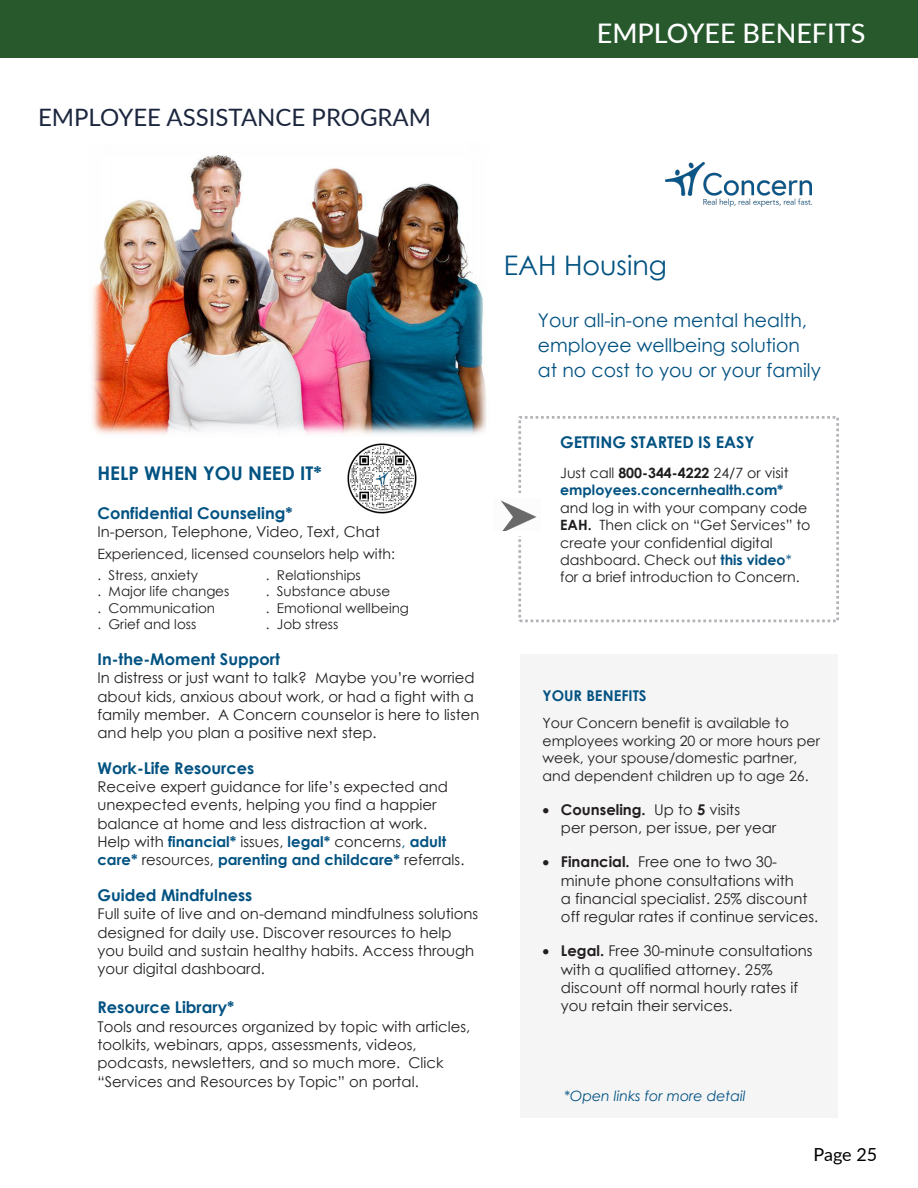
<style>
.page{position:relative;width:918px;height:1188px;background:#fff}
.page>*{position:absolute;margin:0;border:0;box-sizing:border-box;transform-origin:0 0}
.t1{font:500 27px "Lato";color:#fff}
.t2{font:27px "Century Gothic";color:#025282}
.t3{font:24px "Lato";color:#1c263e}
.t4{font:18.9px/25px "Century Gothic";color:#025282}
.t5{font:700 18.9px "Century Gothic";color:#025282}
.t6{font:18px "Lato";letter-spacing:-.005em;color:#000}
.t7{font:700 16.2px "Century Gothic";color:#025282}
.t8{font:14.85px/18.3px "Century Gothic";color:#231f20}
.t9{font:700 14.85px "Century Gothic";color:#025282}
.t10{font:14.1px/17.4px "Century Gothic";color:#201d1d}
.t11{font:14.1px/17.4px "Century Gothic";color:#231f20}
.t12{font:italic 14.1px "Century Gothic";color:#025282}
.t13{font:13.5px "Century Gothic";color:#231f20}
.s1{font-weight:700;color:#025282}
.s2{color:#025282}
.s3{font-weight:700}
</style>
<div class="page">
<div style="left:0;top:0;width:918px;height:57px;background:#27592d"></div>
<div style="left:520px;top:654px;width:318px;height:464px;background:#f5f5f6"></div>
<img style="left:666px;top:163px;width:146px;height:44px">
<img style="left:92px;top:155px;width:395px;height:279px">
<div style="left:518px;top:416px;width:321px;height:206px;border:3px dashed #b2b3b7"></div>
<div style="left:484px;top:493px;width:78px;height:43px;background:#fff"></div>
<img style="left:500px;top:500px;width:37px;height:31px">
<img style="left:347px;top:443px;width:70px;height:71px">
<p class="t3" style="left:38px;top:100px;width:395px">EMPLOYEE ASSISTANCE PROGRAM</p>
<h1 class="t1" style="left:597px;top:14px;width:270px">EMPLOYEE BENEFITS</h1>
<p class="t5" style="left:97px;top:459px;width:226px">HELP WHEN YOU NEED IT*</p>
<p class="t7" style="left:97px;top:501px;width:197px">Confidential Counseling*</p>
<p class="t8" style="left:98px;top:523px;width:284px">In-person, Telephone, Video, Text, Chat</p>
<p class="t11" style="left:97px;top:545px;width:299px">Experienced, licensed counselors help with:</p>
<p class="t13" style="left:97px;top:565px;width:102px">. Stress, anxiety</p>
<p class="t13" style="left:266px;top:565px;width:97px">. Relationships</p>
<p class="t13" style="left:97px;top:582px;width:133px">. Major life changes</p>
<p class="t13" style="left:266px;top:582px;width:126px">. Substance abuse</p>
<p class="t13" style="left:97px;top:598px;width:119px">. Communication</p>
<p class="t13" style="left:266px;top:598px;width:145px">. Emotional wellbeing</p>
<p class="t13" style="left:97px;top:615px;width:100px">. Grief and loss</p>
<p class="t13" style="left:266px;top:615px;width:74px">. Job stress</p>
<p class="t7" style="left:97px;top:647px;width:184px">In-the-Moment Support</p>
<p class="t8" style="left:97px;top:669px;width:384px">In distress or just want to talk? Maybe you’re worried about kids, anxious about work, or had a fight with a family member. A Concern counselor is here to listen and help you plan a positive next step.</p>
<p class="t7" style="left:97px;top:756px;width:158px">Work-Life Resources</p>
<p class="t8" style="left:97px;top:778px;width:368px">Receive expert guidance for life’s expected and unexpected events, helping you find a happier balance at home and less distraction at work.<br>Help with <span class="s1">financial*</span> issues, <span class="s1">legal*</span> concerns<span class="s2">,</span> <span class="s1">adult care*</span> resources, <span class="s1">parenting and childcare*</span> referrals.</p>
<p class="t7" style="left:97px;top:883px;width:156px">Guided Mindfulness</p>
<p class="t8" style="left:97px;top:905px;width:382px">Full suite of live and on-demand mindfulness solutions designed for daily use. Discover resources to help you build and sustain healthy habits. Access through your digital dashboard.</p>
<p class="t7" style="left:97px;top:995px;width:138px">Resource Library*</p>
<p class="t8" style="left:97px;top:1017px;width:374px">Tools and resources organized by topic with articles, toolkits, webinars, apps, assessments, videos, podcasts, newsletters, and so much more. Click “Services and Resources by Topic” on portal.</p>
<p class="t2" style="left:504px;top:246px;width:165px">EAH Housing</p>
<p class="t4" style="left:538px;top:308px;width:284px">Your all-in-one mental health, employee wellbeing solution at no cost to you or your family</p>
<p class="t7" style="left:560px;top:430px;width:196px">GETTING STARTED IS EASY</p>
<p class="t10" style="left:560px;top:464px;width:252px">Just call <span class="s3">800-344-4222</span> 24/7 or visit <span class="s1">employees.concernhealth.com* </span>and log in with your company code <span class="s3">EAH.</span> Then click on “Get Services” to create your confidential digital dashboard. Check out <span class="s1">this video</span><span class="s2">* </span>for a brief introduction to Concern.</p>
<p class="t9" style="left:542px;top:684px;width:106px">YOUR BENEFITS</p>
<p class="t11" style="left:542px;top:714px;width:279px">Your Concern benefit is available to employees working 20 or more hours per week, your spouse/domestic partner, and dependent children up to age 26.</p>
<p class="t8" style="left:561px;top:800px;width:217px;text-indent:-18px">• <span class="s3">Counseling.</span> Up to <span class="s3">5</span> visits<br>per person, per issue, per year</p>
<p class="t8" style="left:561px;top:853px;width:259px;text-indent:-18px">• <span class="s3">Financial.</span> Free one to two 30- minute phone consultations with<br>a financial specialist. 25% discount off regular rates if continue services.</p>
<p class="t8" style="left:561px;top:942px;width:253px;text-indent:-18px">• <span class="s3">Legal.</span> Free 30-minute consultations with a qualified attorney. 25% discount off normal hourly rates if you retain their services.</p>
<p class="t12" style="left:564px;top:1086px;width:183px">*Open links for more detail</p>
<p class="t6" style="left:814px;top:1141px;width:65px">Page 25</p>
</div>
